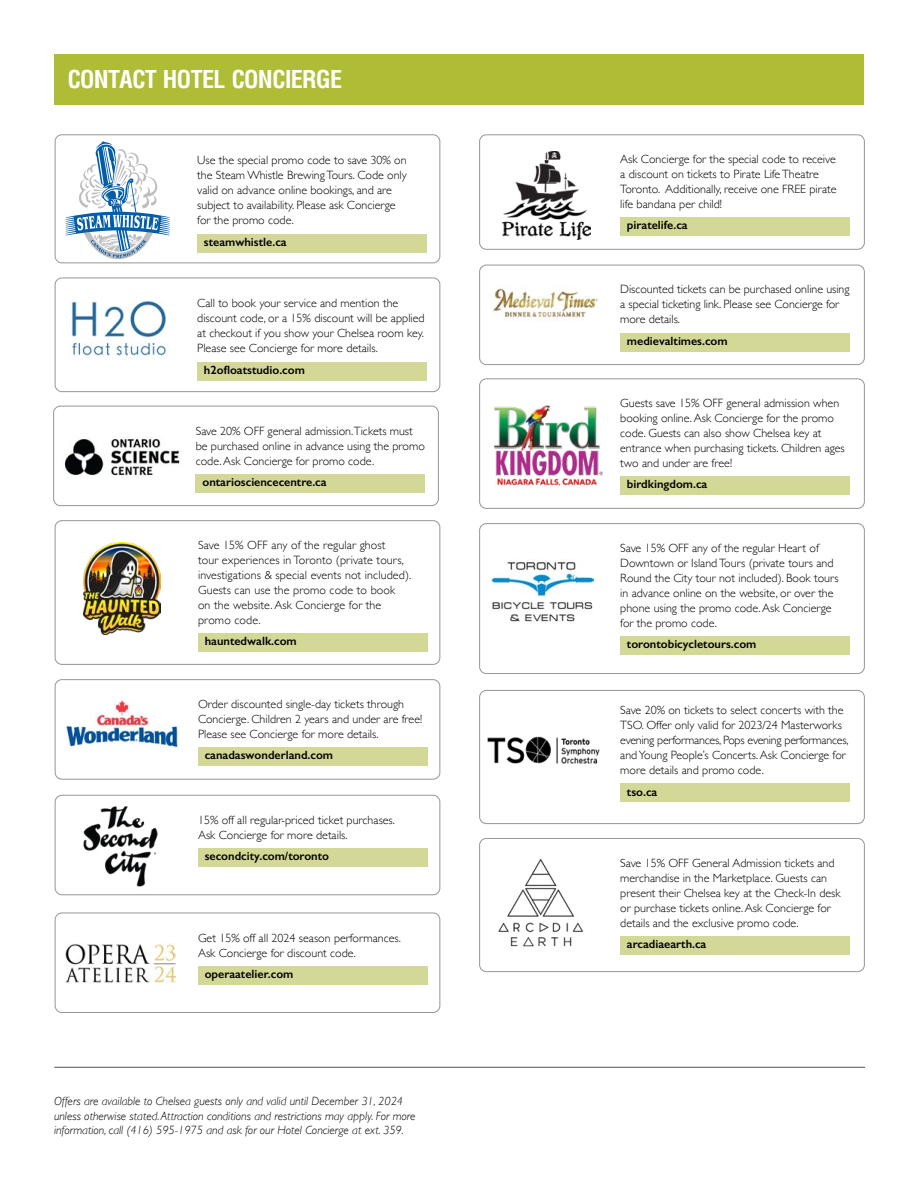
<style>
.page{position:relative;width:918px;height:1188px;background:#fff}
.page>*{position:absolute;margin:0;border:0;box-sizing:border-box;transform-origin:0 0}
.t1{font:700 24px "Arena Condensed";letter-spacing:-.03em;color:#fff}
.t2{font:300 12px/15px "Gill Sans";color:#000}
.t3{font:600 12px "Gill Sans";color:#000}
.t4{font:italic 300 12px/14.4px "Gill Sans";color:#000}
</style>
<div class="page">
<hr style="left:54px;top:1067px;width:811px;height:1px;background:#535352">
<div style="left:620px;top:477px;width:230px;height:18px;background:#d4d896"></div>
<img style="left:494px;top:405px;width:109px;height:81px">
<div style="left:479px;top:378px;width:386px;height:131px;border:1px solid #989594;border-radius:7px"></div>
<div style="left:620px;top:636px;width:230px;height:19px;background:#d4d896"></div>
<img style="left:491px;top:562px;width:103px;height:60px">
<div style="left:479px;top:523px;width:386px;height:151px;border:1px solid #989594;border-radius:7px"></div>
<div style="left:620px;top:784px;width:230px;height:18px;background:#d4d896"></div>
<div style="left:620px;top:936px;width:230px;height:19px;background:#d4d896"></div>
<div style="left:479px;top:690px;width:386px;height:134px;border:1px solid #989594;border-radius:7px"></div>
<div style="left:479px;top:838px;width:386px;height:134px;border:1px solid #989594;border-radius:7px"></div>
<div style="left:620px;top:333px;width:230px;height:18px;background:#d4d896"></div>
<img style="left:493px;top:288px;width:105px;height:32px">
<div style="left:479px;top:265px;width:386px;height:100px;border:1px solid #989594;border-radius:7px"></div>
<div style="left:620px;top:217px;width:230px;height:19px;background:#d4d896"></div>
<img style="left:502px;top:151px;width:88px;height:89px">
<div style="left:479px;top:134px;width:386px;height:116px;border:1px solid #989594;border-radius:7px"></div>
<div style="left:197px;top:234px;width:230px;height:18px;background:#d4d896"></div>
<div style="left:197px;top:362px;width:230px;height:18px;background:#d4d896"></div>
<svg style="left:65px;top:141px;width:105px;height:118px"></svg>
<img style="left:71px;top:300px;width:96px;height:56px">
<div style="left:55px;top:134px;width:385px;height:129px;border:1px solid #989594;border-radius:7px"></div>
<div style="left:55px;top:278px;width:385px;height:114px;border:1px solid #989594;border-radius:7px"></div>
<div style="left:196px;top:474px;width:229px;height:19px;background:#d4d896"></div>
<img style="left:64px;top:439px;width:116px;height:37px">
<div style="left:53px;top:406px;width:386px;height:100px;border:1px solid #989594;border-radius:7px"></div>
<div style="left:54px;top:54px;width:810px;height:50px;background:#afbc36"></div>
<div style="left:198px;top:633px;width:230px;height:19px;background:#d4d896"></div>
<img style="left:83px;top:543px;width:78px;height:91px">
<div style="left:55px;top:520px;width:385px;height:145px;border:1px solid #989594;border-radius:7px"></div>
<div style="left:198px;top:747px;width:230px;height:19px;background:#d4d896"></div>
<img style="left:66px;top:700px;width:113px;height:48px">
<div style="left:55px;top:679px;width:385px;height:101px;border:1px solid #989594;border-radius:7px"></div>
<div style="left:198px;top:848px;width:230px;height:19px;background:#d4d896"></div>
<div style="left:198px;top:966px;width:230px;height:19px;background:#d4d896"></div>
<img style="left:83px;top:806px;width:75px;height:81px">
<img style="left:65px;top:943px;width:111px;height:39px">
<div style="left:55px;top:795px;width:385px;height:100px;border:1px solid #989594;border-radius:7px"></div>
<div style="left:55px;top:913px;width:385px;height:100px;border:1px solid #989594;border-radius:7px"></div>
<img style="left:487px;top:736px;width:113px;height:28px">
<img style="left:498px;top:859px;width:86px;height:88px">
<h1 class="t1" style="left:68px;top:65px;width:276px">CONTACT HOTEL CONCIERGE</h1>
<p class="t2" style="left:197px;top:152px;width:211px">Use the special promo code to save 30% on the Steam Whistle Brewing Tours. Code only valid on advance online bookings, and are subject to availability. Please ask Concierge for the promo code.</p>
<p class="t3" style="left:204px;top:234px;width:84px">steamwhistle.ca</p>
<p class="t2" style="left:197px;top:295px;width:229px">Call to book your service and mention the discount code, or a 15% discount will be applied at checkout if you show your Chelsea room key.<br>Please see Concierge for more details.</p>
<p class="t3" style="left:204px;top:363px;width:102px">h2ofloatstudio.com</p>
<p class="t2" style="left:196px;top:423px;width:231px">Save 20% OFF general admission.Tickets must be purchased online in advance using the promo code. Ask Concierge for promo code.</p>
<p class="t3" style="left:202px;top:475px;width:126px">ontariosciencecentre.ca</p>
<p class="t2" style="left:198px;top:537px;width:215px">Save 15% OFF any of the regular ghost<br>tour experiences in Toronto (private tours, investigations &amp; special events not included).<br>Guests can use the promo code to book<br>on the website. Ask Concierge for the promo code.</p>
<p class="t3" style="left:205px;top:634px;width:94px">hauntedwalk.com</p>
<p class="t2" style="left:198px;top:696px;width:226px">Order discounted single-day tickets through<br>Concierge. Children 2 years and under are free!<br>Please see Concierge for more details.</p>
<p class="t3" style="left:205px;top:748px;width:130px">canadaswonderland.com</p>
<p class="t2" style="left:198px;top:812px;width:199px">15% off all regular-priced ticket purchases.<br>Ask Concierge for more details.</p>
<p class="t3" style="left:205px;top:849px;width:126px">secondcity.com/toronto</p>
<p class="t2" style="left:198px;top:930px;width:204px">Get 15% off all 2024 season performances.<br>Ask Concierge for discount code.</p>
<p class="t3" style="left:205px;top:967px;width:90px">operaatelier.com</p>
<p class="t4" style="left:54px;top:1094px;width:363px">Offers are available to Chelsea guests only and valid until December 31, 2024 unless otherwise stated. Attraction conditions and restrictions may apply. For more information, call (416) 595-1975 and ask for our Hotel Concierge at ext. 359.</p>
<p class="t2" style="left:620px;top:151px;width:218px">Ask Concierge for the special code to receive a discount on tickets to Pirate Life Theatre Toronto. Additionally, receive one FREE pirate life bandana per child!</p>
<p class="t3" style="left:627px;top:218px;width:62px">piratelife.ca</p>
<p class="t2" style="left:620px;top:281px;width:231px">Discounted tickets can be purchased online using a special ticketing link. Please see Concierge for more details.</p>
<p class="t3" style="left:627px;top:333px;width:102px">medievaltimes.com</p>
<p class="t2" style="left:620px;top:395px;width:226px">Guests save 15% OFF general admission when booking online. Ask Concierge for the promo code. Guests can also show Chelsea key at entrance when purchasing tickets. Children ages two and under are free!</p>
<p class="t3" style="left:627px;top:477px;width:82px">birdkingdom.ca</p>
<p class="t2" style="left:620px;top:540px;width:220px">Save 15% OFF any of the regular Heart of Downtown or Island Tours (private tours and Round the City tour not included). Book tours in advance online on the website, or over the phone using the promo code. Ask Concierge for the promo code.</p>
<p class="t3" style="left:627px;top:637px;width:131px">torontobicycletours.com</p>
<p class="t2" style="left:620px;top:702px;width:230px">Save 20% on tickets to select concerts with the TSO. Offer only valid for 2023/24 Masterworks evening performances, Pops evening performances, and Young People’s Concerts. Ask Concierge for more details and promo code.</p>
<p class="t3" style="left:627px;top:784px;width:32px">tso.ca</p>
<p class="t2" style="left:620px;top:855px;width:222px">Save 15% OFF General Admission tickets and merchandise in the Marketplace. Guests can present their Chelsea key at the Check-In desk or purchase tickets online. Ask Concierge for details and the exclusive promo code.</p>
<p class="t3" style="left:627px;top:937px;width:81px">arcadiaearth.ca</p>
</div>
